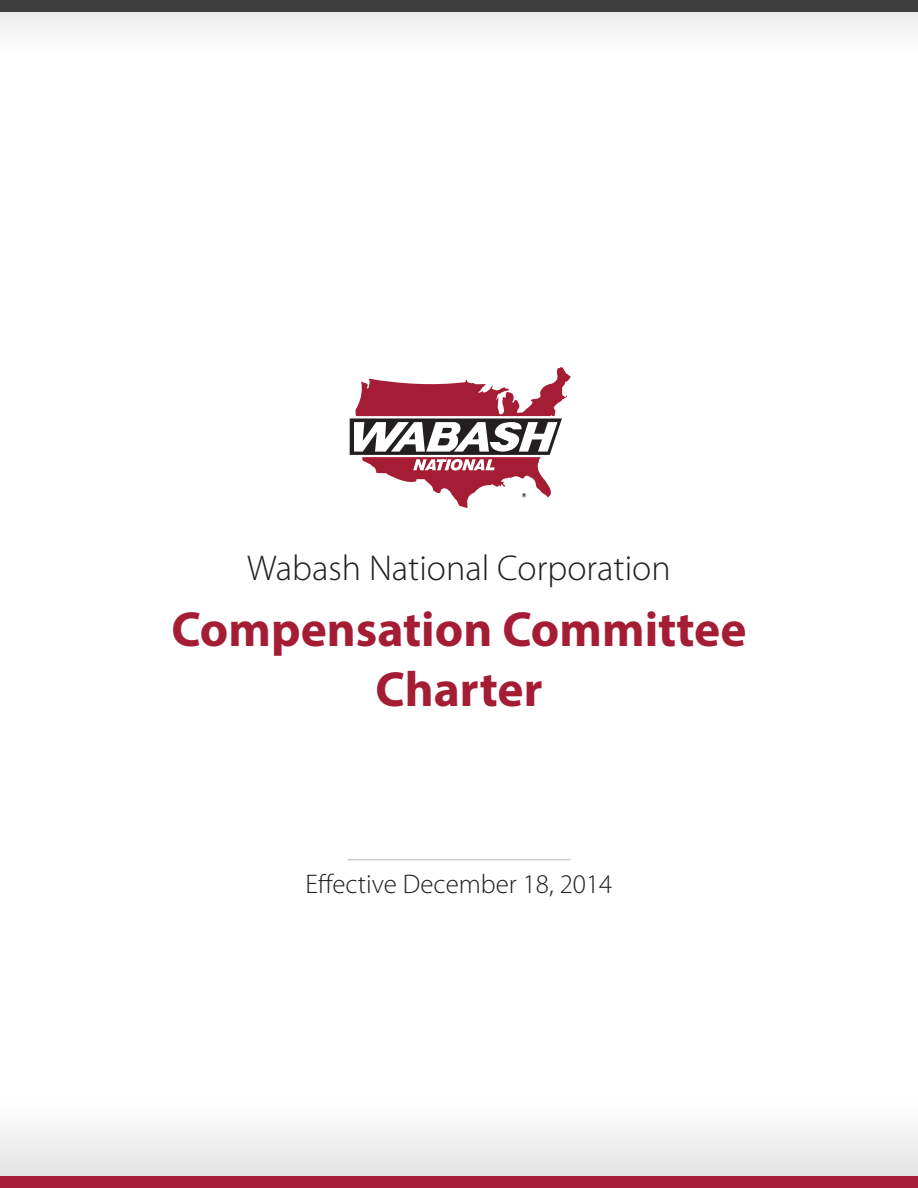
<style>
.page{position:relative;width:918px;height:1188px;background:#fff}
.page>*{position:absolute;margin:0;border:0;box-sizing:border-box;transform-origin:0 0}
.t1{font:700 49.5px/59.4px "Myriad Pro";color:#a41d35;text-align:center}
.t2{font:300 36px "Myriad Pro";color:#231f20}
.t3{font:300 27px "Myriad Pro";color:#231f20}
</style>
<div class="page">
<div style="left:0;top:1102px;width:918px;height:80px;background:linear-gradient(to right,#f1f1f1,#f1f1f1)"></div>
<div style="left:0;top:1176px;width:918px;height:12px;background:#a41d35"></div>
<div style="left:0;top:0;width:918px;height:52px;background:#f5f5f5"></div>
<div style="left:0;top:0;width:918px;height:12px;background:#3e3e3f"></div>
<svg style="left:349px;top:367px;width:222px;height:141px"></svg>
<hr style="left:347px;top:859px;width:224px;height:1px;background:#cbccce">
<p class="t2" style="left:247px;top:548px;width:425px">Wabash National Corporation</p>
<p class="t1" style="left:171px;top:598px;width:577px">Compensation Committee<br>Charter</p>
<p class="t3" style="left:306px;top:869px;width:308px">Effective December 18, 2014</p>
</div>
